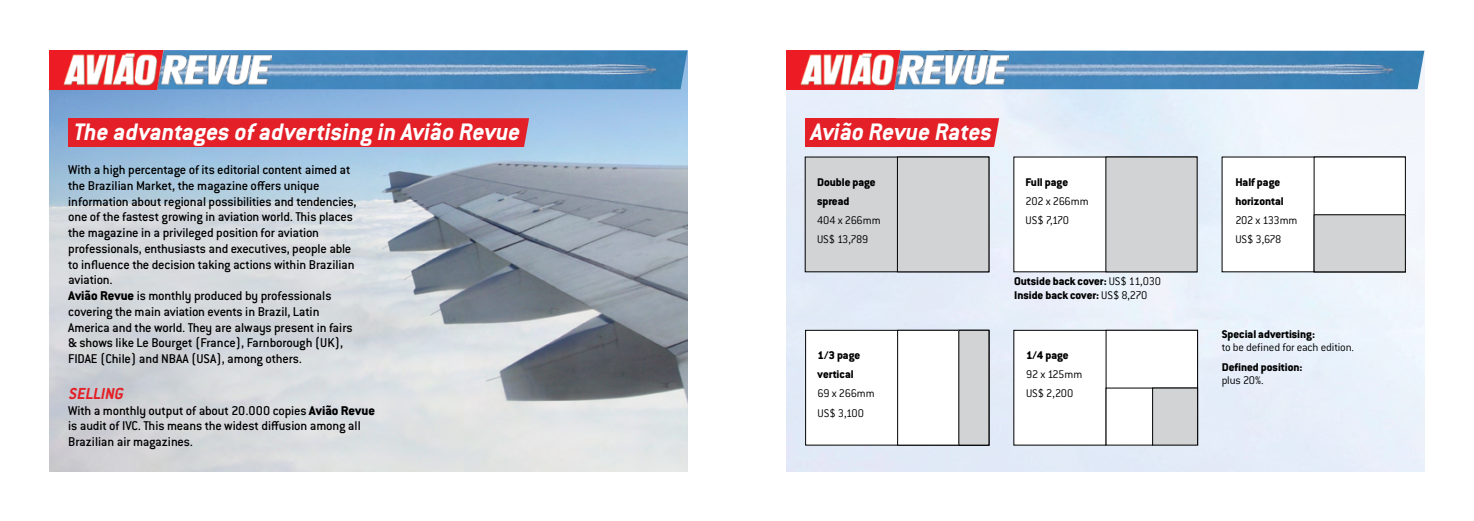
<style>
.page{position:relative;width:1474px;height:521px;background:#fff}
.page>*{position:absolute;margin:0;border:0;box-sizing:border-box;transform-origin:0 0}
.t1{font:italic 700 26.25px "Conduit ITC Std";color:#fff}
.t2{font:italic 700 17.5px "Conduit ITC Std";color:#e31f27}
.t3{font:500 14px/15.8px "Conduit ITC Std";letter-spacing:-.015em;color:#000}
.t4{font:800 12.25px/19.2px "Conduit ITC Std";color:#000}
.t5{font:300 12.25px/19.2px "Conduit ITC Std";letter-spacing:-.015em;color:#000}
.t6{font:300 12.25px/19.2px "Conduit ITC Std";letter-spacing:-.035em;color:#000}
.s1{font-weight:800}
.s2{font-weight:300}
</style>
<div class="page">
<img style="left:50px;top:89px;width:637px;height:382px">
<img style="left:271px;top:51px;width:416px;height:38px">
<img style="left:50px;top:51px;width:221px;height:38px">
<div style="left:205px;top:118px;width:324px;height:29px;background:#e31f27"></div>
<div style="left:68px;top:118px;width:137px;height:29px;background:#e31f27"></div>
<img style="left:786px;top:89px;width:638px;height:382px">
<img style="left:1008px;top:51px;width:416px;height:38px">
<img style="left:786px;top:51px;width:222px;height:38px">
<div style="left:895px;top:118px;width:104px;height:29px;background:#e31f27"></div>
<div style="left:805px;top:118px;width:90px;height:29px;background:#e31f27"></div>
<div style="left:1013px;top:157px;width:184px;height:115px;background:#fff"></div>
<div style="left:1105px;top:157px;width:92px;height:115px;background:#d1d3d4"></div>
<div style="left:805px;top:157px;width:183px;height:115px;background:#d1d3d4"></div>
<div style="left:1222px;top:157px;width:183px;height:115px;background:#fff"></div>
<div style="left:1313px;top:215px;width:92px;height:57px;background:#d1d3d4"></div>
<div style="left:1313px;top:214px;width:92px;height:58px;border:1px solid #000"></div>
<div style="left:1013px;top:330px;width:184px;height:115px;background:#fff"></div>
<div style="left:1013px;top:330px;width:184px;height:115px;border:1px solid #000"></div>
<div style="left:1105px;top:330px;width:92px;height:115px;border:1px solid #000"></div>
<div style="left:1152px;top:388px;width:45px;height:57px;background:#d1d3d4"></div>
<div style="left:805px;top:330px;width:183px;height:115px;background:#fff"></div>
<div style="left:805px;top:330px;width:184px;height:115px;border:1px solid #000"></div>
<div style="left:897px;top:330px;width:92px;height:115px;border:1px solid #000"></div>
<div style="left:958px;top:330px;width:30px;height:115px;background:#d1d3d4"></div>
<h1 class="t1" style="left:73px;top:116px;width:453px">The advantages ofadvertising in Avião Revue</h1>
<p class="t3" style="left:68px;top:162px;width:290px">With a high percentage of its editorial content aimed at the Brazilian Market, the magazine offers unique information about regional possibilities and tendencies, one of the fastest growing in aviation world. This places the magazine in a privileged position for aviation professionals, enthusiasts and executives, people able to influence the decision taking actions within Brazilian aviation.<br><span class="s1">Avião Revue</span> is monthly produced by professionals covering the main aviation events in Brazil, Latin America and the world. They are always present in fairs &amp; shows like Le Bourget (France), Farnborough (UK), FIDAE (Chile) and NBAA (USA), among others.</p>
<p class="t2" style="left:68px;top:383px;width:60px">Selling</p>
<p class="t3" style="left:68px;top:402px;width:308px">With a monthly output of about 20.000 copies <span class="s1">Avião Revue </span>is audit of IVC. This means the widest diffusion among all<br>Brazilian air magazines.</p>
<h1 class="t1" style="left:810px;top:116px;width:188px">Avião Revue Rates</h1>
<p class="t4" style="left:817px;top:172px;width:60px">Double page spread</p>
<p class="t5" style="left:817px;top:210px;width:65px">404 x 266mm<br>US$ 13,789</p>
<p class="t4" style="left:817px;top:345px;width:44px">1/3 page vertical</p>
<p class="t5" style="left:817px;top:383px;width:59px">69 x 266mm<br>US$ 3,100</p>
<p class="t4" style="left:1025px;top:172px;width:44px">Full page</p>
<p class="t5" style="left:1025px;top:191px;width:65px">202 x 266mm<br>US$ 7,170</p>
<p class="t4" style="left:1014px;top:275px;width:149px;line-height:13.1px">Outside back cover: <span class="s2">US$ 11,030<br></span>Inside back cover: <span class="s2">US$ 8,270</span></p>
<p class="t4" style="left:1026px;top:345px;width:44px">1/4 page</p>
<p class="t5" style="left:1026px;top:364px;width:58px">92 x 125mm<br>US$ 2,200</p>
<p class="t4" style="left:1235px;top:172px;width:50px">Half page horizontal</p>
<p class="t6" style="left:1235px;top:210px;width:64px">202 x 133mm<br>US$ 3,678</p>
<p class="t4" style="left:1221px;top:324px;width:95px">Special advertising:</p>
<p class="t5" style="left:1221px;top:337px;width:134px">to be defined for each edition.</p>
<p class="t4" style="left:1221px;top:357px;width:82px">Defined position:</p>
<p class="t5" style="left:1221px;top:371px;width:44px">plus 20%.</p>
</div>
